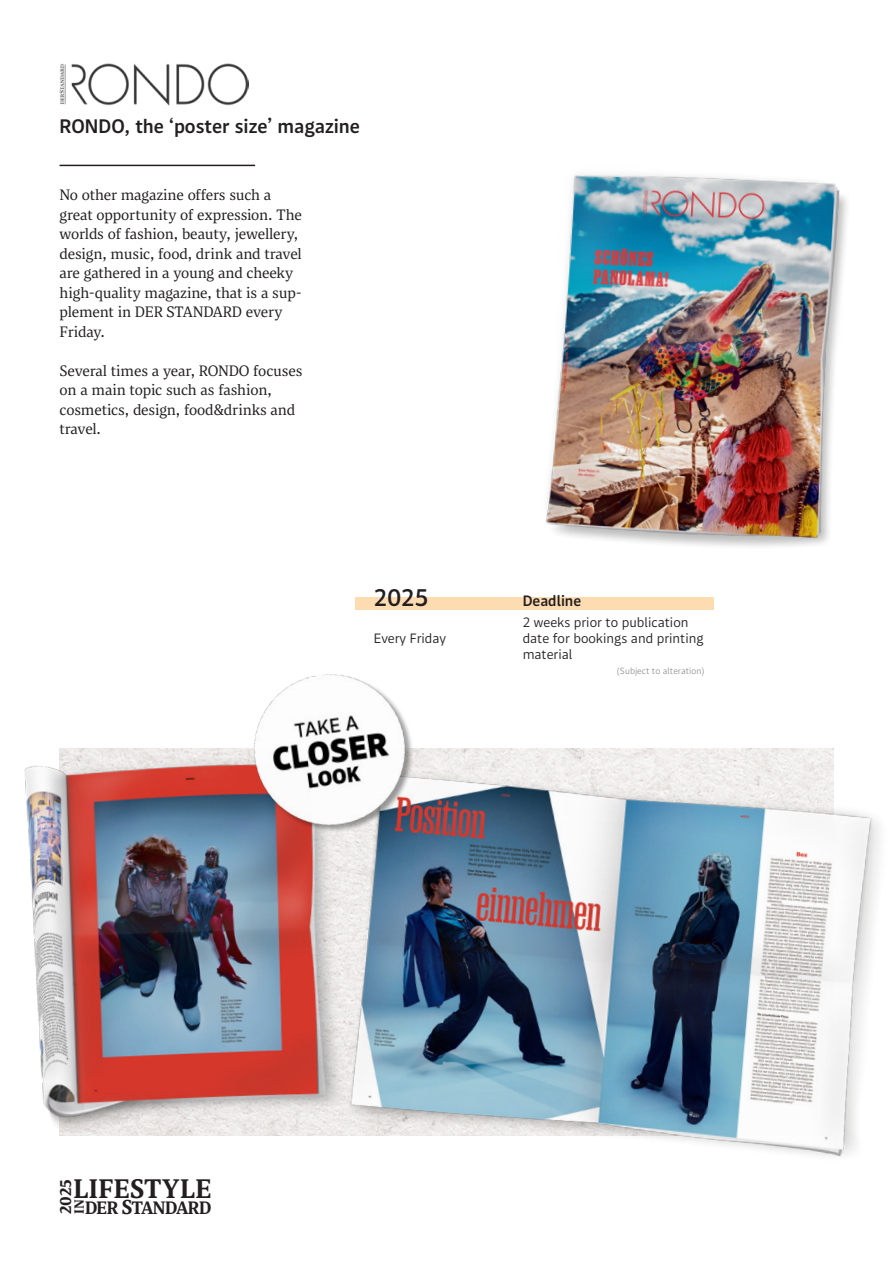
<style>
.page{position:relative;width:893px;height:1263px;background:#fff}
.page>*{position:absolute;margin:0;border:0;box-sizing:border-box;transform-origin:0 0}
.t1{font:600 26.7px "ST Matilda Text";color:#231f20}
.Tabelle_HL14{font:600 24px "ST Matilda Info";color:#231f20}
.HL_13pt{font:600 19.5px "ST Matilda Info";color:#231f20}
.t2{font:600 17.85px "ST Matilda Text";letter-spacing:-.05em;color:#231f20}
.t3{font:600 16.5px "ST Matilda Text";color:#231f20}
.FT_11pt{font:15px/19.5px "ST Matilda Text";letter-spacing:-.01em;color:#231f20}
.Tabelle_HL_10pt{font:600 15px "ST Matilda Info";color:#231f20}
.Tabelle_FT_9pt{font:13.5px/16.2px "ST Matilda Info";color:#231f20}
.t4{font:600 13.2px "ST Matilda Text";color:#231f20}
.Tabelle_FT_6pt_Kleingedr{font:9px "ST Matilda Info";color:#939598}
.s1{font-size:20.1px}
</style>
<div class="page">
<div style="left:356px;top:597px;width:358px;height:13px;background:#fedcb2"></div>
<img style="left:546px;top:174px;width:301px;height:373px">
<img style="left:366px;top:751px;width:514px;height:406px">
<hr style="left:60px;top:165px;width:195px;height:1px;background:#231f20">
<img style="left:60px;top:64px;width:188px;height:41px">
<img style="left:24px;top:748px;width:342px;height:388px">
<img style="left:247px;top:674px;width:170px;height:170px">
<p class="HL_13pt" style="left:60px;top:113px;width:302px">RONDO, the ‘poster size’ magazine</p>
<p class="FT_11pt" style="left:60px;top:185px;width:244px">No other magazine offers such a great opportunity of expression. The worlds of fashion, beauty, jewellery, design, music, food, drink and travel are gathered in a young and cheeky high-quality magazine, that is a sup&shy;plement in DER STANDARD every<br>Friday.</p>
<p class="FT_11pt" style="left:60px;top:360px;width:245px">Several times a year, RONDO focuses on a main topic such as fashion, cosmetics, design, food&amp;drinks and travel.</p>
<p class="Tabelle_HL14" style="left:374px;top:581px;width:56px">2025</p>
<p class="Tabelle_HL_10pt" style="left:523px;top:590px;width:60px">Deadline</p>
<p class="Tabelle_FT_9pt" style="left:374px;top:630px;width:74px">Every Friday</p>
<p class="Tabelle_FT_9pt" style="left:523px;top:614px;width:182px">2 weeks prior to publication date for bookings and printing material</p>
<p class="Tabelle_FT_6pt_Kleingedr" style="left:617px;top:665px;width:89px">(Subject to alteration)</p>
<p class="t1" style="left:73px;top:1170px;width:140px">LIFESTYLE</p>
<p class="t3" style="left:54px;top:1214px;width:37px;rotate:-90deg">2025</p>
<p class="t4" style="left:70px;top:1214px;width:16px;rotate:-90deg">IN</p>
<p class="t2" style="left:85px;top:1195px;width:128px">DER <span class="s1">S</span>TANDARD</p>
</div>
